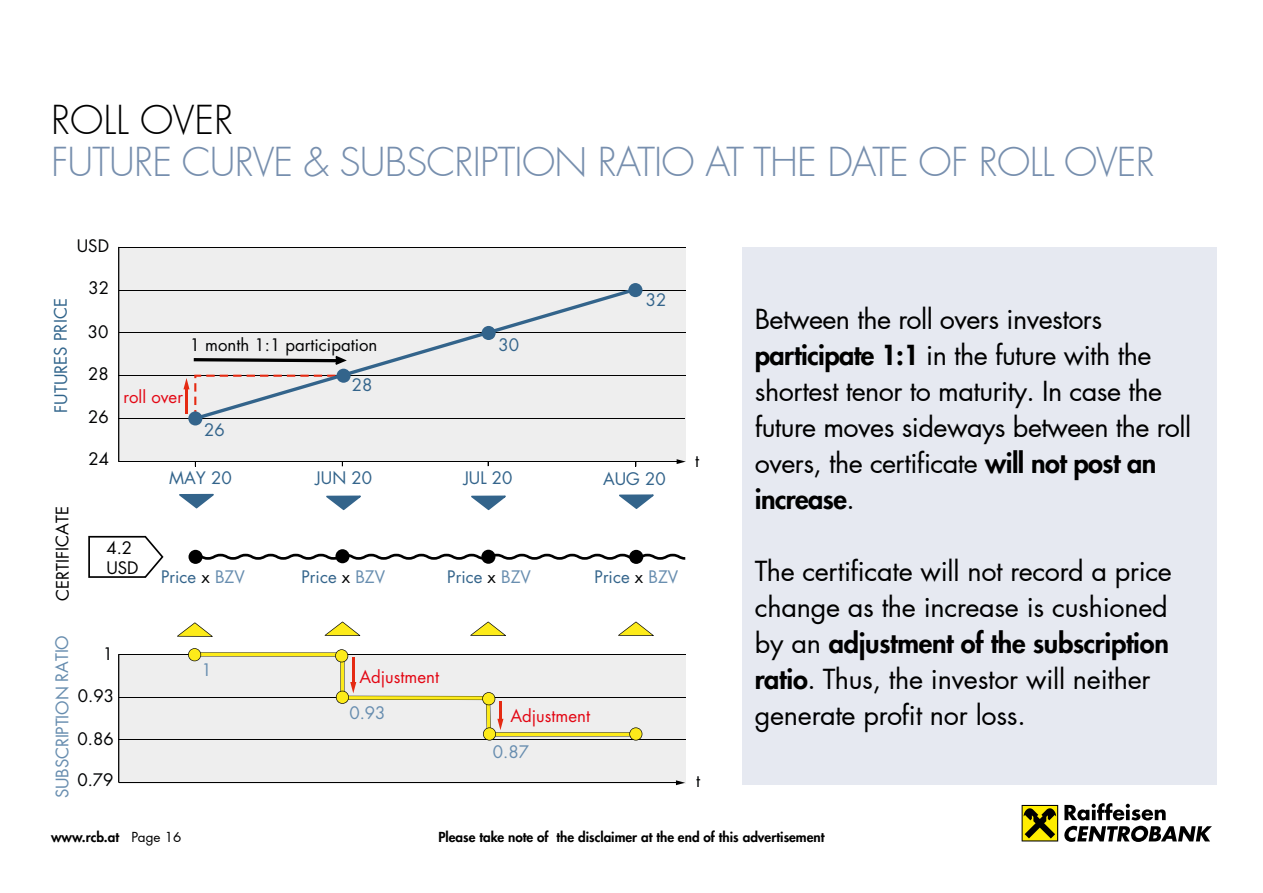
<style>
.page{position:relative;width:1263px;height:893px;background:#fff}
.page>*{position:absolute;margin:0;border:0;box-sizing:border-box;transform-origin:0 0}
.t1{font:300 39px "Futura LT Pro";letter-spacing:-.02em;color:#778fae}
.t2{font:300 39px "Futura LT Pro";color:#000}
.t3{font:27px/36px "Futura LT Pro";letter-spacing:-.02em;color:#000}
.t4{font:16.8px "Futura LT Pro";letter-spacing:-.01em;color:#33648b}
.t5{font:16.8px "Futura LT Pro";color:#010203}
.t6{font:16.8px "Futura LT Pro";color:#e30613}
.t7{font:16.8px "Futura LT Pro";letter-spacing:-.015em;color:#678daf}
.t8{font:16.8px/20.1px "Futura LT Pro";letter-spacing:-.005em;color:#000}
.t9{font:16.8px "Futura LT Pro";letter-spacing:-.005em;color:#30648b}
.t10{font:800 13.5px "Futura LT Pro";color:#000}
.s1{color:#010203}
.s2{color:#678daf}
.s3{font-weight:800}
.s4{font-weight:400}
</style>
<div class="page">
<svg style="left:1022px;top:805px;width:36px;height:36px"></svg>
<div style="left:1022px;top:806px;width:35px;height:34px;background:#ffed00"></div>
<svg style="left:1023px;top:808px;width:33px;height:30px"></svg>
<svg style="left:1064px;top:803px;width:102px;height:17px"></svg>
<svg style="left:1064px;top:826px;width:148px;height:16px"></svg>
<div style="left:742px;top:247px;width:474px;height:537px;background:#e6e9f1"></div>
<div style="left:119px;top:655px;width:567px;height:128px;background:#eee"></div>
<hr style="left:119px;top:782px;width:559px;height:1px;background:#000">
<svg style="left:676px;top:780px;width:9px;height:5px"></svg>
<hr style="left:119px;top:739px;width:567px;height:1px;background:#000">
<hr style="left:119px;top:697px;width:567px;height:1px;background:#000">
<hr style="left:119px;top:654px;width:567px;height:1px;background:#000">
<div style="left:119px;top:247px;width:567px;height:215px;background:#eee"></div>
<hr style="left:119px;top:461px;width:559px;height:1px;background:#000">
<svg style="left:677px;top:459px;width:9px;height:5px"></svg>
<hr style="left:119px;top:418px;width:566px;height:1px;background:#000">
<hr style="left:119px;top:375px;width:567px;height:1px;background:#000">
<hr style="left:119px;top:332px;width:567px;height:1px;background:#000">
<hr style="left:119px;top:290px;width:567px;height:1px;background:#000">
<hr style="left:119px;top:247px;width:567px;height:1px;background:#000">
<hr style="left:118px;top:247px;width:1px;height:215px;background:#000">
<hr style="left:118px;top:654px;width:1px;height:128px;background:#000">
<svg style="left:179px;top:494px;width:35px;height:14px"></svg>
<svg style="left:177px;top:622px;width:36px;height:15px"></svg>
<svg style="left:325px;top:622px;width:35px;height:14px"></svg>
<svg style="left:470px;top:622px;width:36px;height:14px"></svg>
<svg style="left:618px;top:622px;width:36px;height:14px"></svg>
<svg style="left:326px;top:496px;width:35px;height:14px"></svg>
<svg style="left:471px;top:496px;width:35px;height:14px"></svg>
<svg style="left:619px;top:494px;width:35px;height:15px"></svg>
<svg style="left:188px;top:549px;width:497px;height:15px"></svg>
<svg style="left:88px;top:536px;width:76px;height:42px"></svg>
<svg style="left:336px;top:290px;width:301px;height:85px"></svg>
<svg style="left:482px;top:326px;width:14px;height:14px"></svg>
<svg style="left:628px;top:283px;width:14px;height:14px"></svg>
<svg style="left:183px;top:356px;width:168px;height:69px"></svg>
<svg style="left:188px;top:648px;width:454px;height:92px"></svg>
<h1 class="t2" style="left:51px;top:94px;width:184px">ROLL OVER</h1>
<h1 class="t1" style="left:51px;top:136px;width:1105px">FUTURE CURVE &amp; SUBSCRIPTION RATIO AT THE DATE OF ROLL OVER</h1>
<p class="t5" style="left:77px;top:234px;width:34px">USD</p>
<p class="t9" style="left:49px;top:413px;width:116px;rotate:-90deg">FUTURES PRICE</p>
<p class="t8" style="left:52px;top:601px;width:96px;rotate:-90deg">CERTIFICATE</p>
<p class="t5" style="left:88px;top:276px;width:22px">32</p>
<p class="t5" style="left:88px;top:320px;width:22px">30</p>
<p class="t5" style="left:88px;top:363px;width:22px">28</p>
<p class="t5" style="left:88px;top:406px;width:22px">26</p>
<p class="t5" style="left:89px;top:448px;width:22px">24</p>
<p class="t6" style="left:124px;top:385px;width:61px">roll over</p>
<p class="t5" style="left:190px;top:333px;width:189px">1 month 1:1 participation</p>
<p class="t4" style="left:204px;top:418px;width:22px">26</p>
<p class="t4" style="left:352px;top:373px;width:22px">28</p>
<p class="t4" style="left:169px;top:466px;width:64px">MAY 20</p>
<p class="t4" style="left:316px;top:466px;width:58px">JUN 20</p>
<p class="t4" style="left:499px;top:333px;width:22px">30</p>
<p class="t4" style="left:646px;top:289px;width:22px">32</p>
<p class="t4" style="left:464px;top:466px;width:51px">JUL 20</p>
<p class="t4" style="left:603px;top:467px;width:64px">AUG 20</p>
<p class="t8" style="left:106px;top:537px;width:34px">4.2<br>USD</p>
<p class="t4" style="left:161px;top:565px;width:85px">Price <span class="s1">x</span> <span class="s2">BZV</span></p>
<p class="t4" style="left:302px;top:565px;width:85px">Price <span class="s1">x</span> <span class="s2">BZV</span></p>
<p class="t4" style="left:447px;top:565px;width:85px">Price <span class="s1">x</span> <span class="s2">BZV</span></p>
<p class="t4" style="left:595px;top:565px;width:85px">Price <span class="s1">x</span> <span class="s2">BZV</span></p>
<p class="t7" style="left:51px;top:798px;width:165px;rotate:-90deg">SUBSCRIPTION RATIO</p>
<p class="t5" style="left:103px;top:642px;width:12px">1</p>
<p class="t5" style="left:78px;top:684px;width:38px">0.93</p>
<p class="t5" style="left:78px;top:727px;width:38px">0.86</p>
<p class="t5" style="left:77px;top:768px;width:38px">0.79</p>
<p class="t7" style="left:201px;top:658px;width:12px">1</p>
<p class="t6" style="left:359px;top:665px;width:81px">Adjustment</p>
<p class="t7" style="left:349px;top:701px;width:38px">0.93</p>
<p class="t6" style="left:510px;top:704px;width:81px">Adjustment</p>
<p class="t7" style="left:493px;top:740px;width:38px">0.87</p>
<p class="t5" style="left:695px;top:449px;width:6px">t</p>
<p class="t5" style="left:696px;top:769px;width:6px">t</p>
<p class="t3" style="left:755px;top:300px;width:438px">Between the roll overs investors <span class="s3">participate 1:1</span> in the future with the shortest tenor to maturity. In case the future moves sideways between the roll overs, the certificate <span class="s3">will not post an increase</span>.</p>
<p class="t3" style="left:755px;top:552px;width:419px">The certificate will not record a price change as the increase is cushioned by an <span class="s3">adjustment of the subscription ratio</span>. Thus, the investor will neither generate profit nor loss.</p>
<p class="t10" style="left:51px;top:827px;width:132px">www.rcb.at <span class="s4">Page 16</span></p>
<p class="t10" style="left:438px;top:827px;width:388px">Please take note of the disclaimer at the end of this advertisement</p>
</div>
